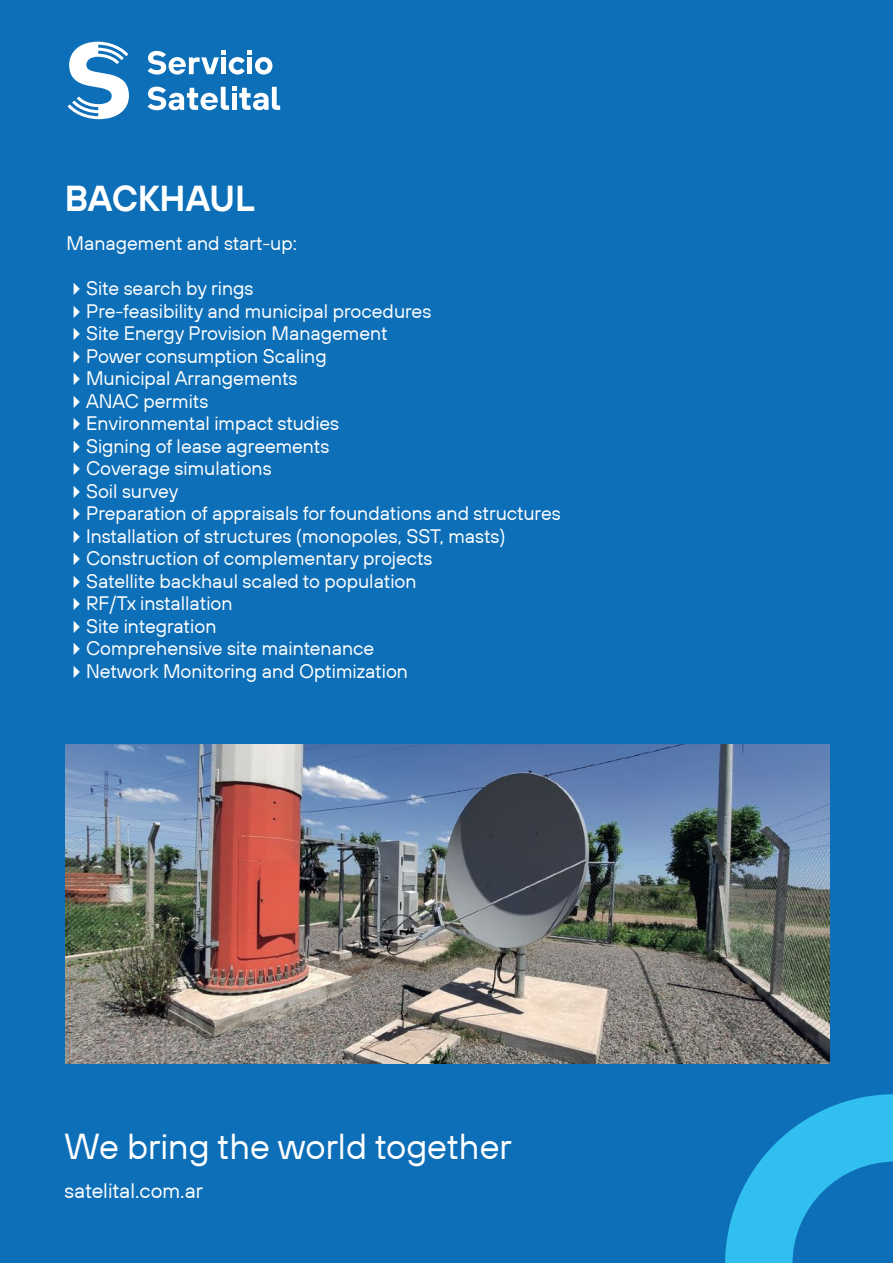
<style>
.page{position:relative;width:893px;height:1263px;background:#0d6fb8}
.page>*{position:absolute;margin:0;border:0;box-sizing:border-box;transform-origin:0 0}
.t1{font:36px "TT Hoves";color:#fff}
.t2{font:600 36px "TT Hoves";color:#fff}
.t3{font:21px "TT Hoves";color:#fff}
.t4{font:19.5px "TT Hoves";color:#fff}
</style>
<div class="page">
<svg style="left:725px;top:1094px;width:168px;height:169px"></svg>
<svg style="left:148px;top:86px;width:132px;height:24px"></svg>
<svg style="left:148px;top:51px;width:124px;height:24px"></svg>
<svg style="left:68px;top:42px;width:61px;height:78px"></svg>
<img style="left:65px;top:744px;width:764px;height:319px">
<h1 class="t2" style="left:65px;top:175px;width:191px">BACKHAUL</h1>
<p class="t4" style="left:67px;top:231px;width:232px">Management and start-up:</p>
<p class="t4" style="left:67px;top:276px;width:188px">✔Site search by rings</p>
<p class="t4" style="left:67px;top:299px;width:366px">✔Pre-feasibility and municipal procedures</p>
<p class="t4" style="left:67px;top:321px;width:323px">✔Site Energy Provision Management</p>
<p class="t4" style="left:67px;top:344px;width:262px">✔Power consumption Scaling</p>
<p class="t4" style="left:67px;top:366px;width:232px">✔Municipal Arrangements</p>
<p class="t4" style="left:67px;top:389px;width:143px">✔ANAC permits</p>
<p class="t4" style="left:67px;top:411px;width:274px">✔Environmental impact studies</p>
<p class="t4" style="left:67px;top:434px;width:264px">✔Signing of lease agreements</p>
<p class="t4" style="left:67px;top:456px;width:207px">✔Coverage simulations</p>
<p class="t4" style="left:67px;top:479px;width:113px">✔Soil survey</p>
<p class="t4" style="left:67px;top:501px;width:496px">✔Preparation of appraisals for foundations and structures</p>
<p class="t4" style="left:67px;top:524px;width:441px">✔Installation of structures (monopoles, SST, masts)</p>
<p class="t4" style="left:67px;top:546px;width:367px">✔Construction of complementary projects</p>
<p class="t4" style="left:67px;top:569px;width:352px">✔Satellite backhaul scaled to population</p>
<p class="t4" style="left:67px;top:591px;width:168px">✔RF/Tx installation</p>
<p class="t4" style="left:67px;top:614px;width:151px">✔Site integration</p>
<p class="t4" style="left:67px;top:636px;width:309px">✔Comprehensive site maintenance</p>
<p class="t4" style="left:67px;top:659px;width:343px">✔Network Monitoring and Optimization</p>
<h1 class="t1" style="left:65px;top:1124px;width:449px">We bring the world together</h1>
<p class="t3" style="left:64px;top:1177px;width:140px">satelital.com.ar</p>
</div>
